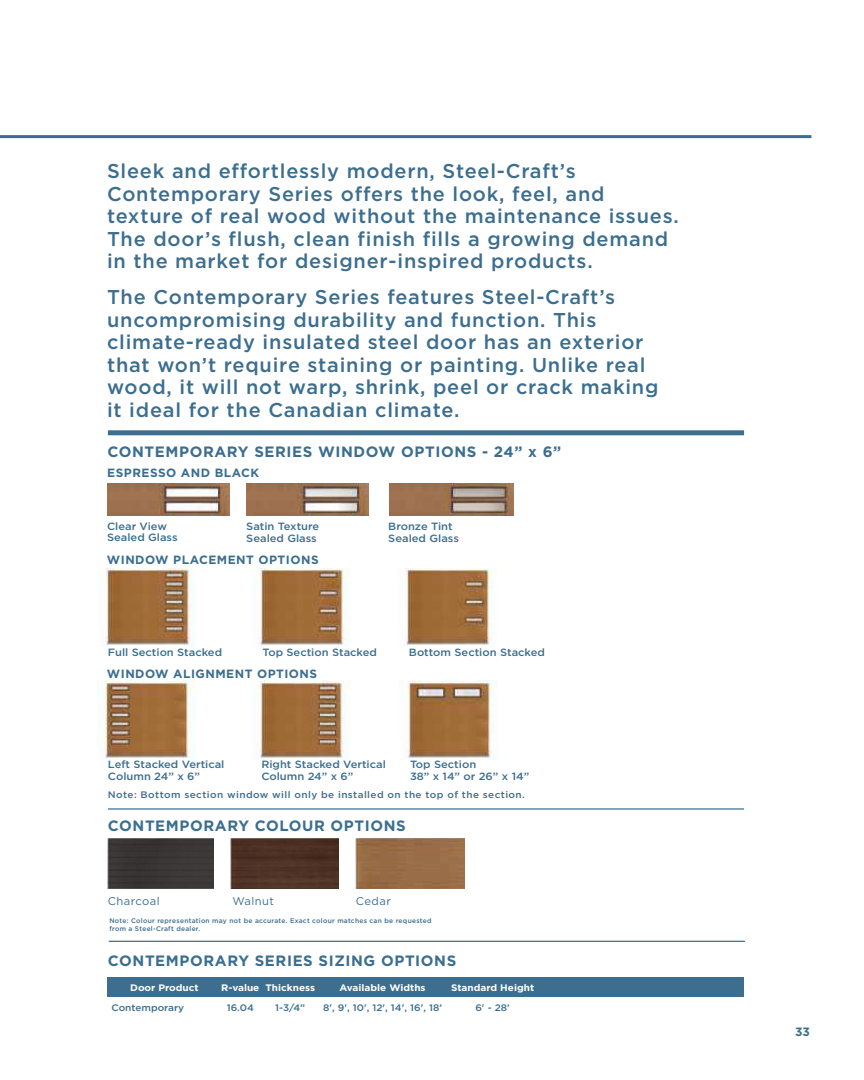
<style>
.page{position:relative;width:864px;height:1080px;background:#fff}
.page>*{position:absolute;margin:0;border:0;box-sizing:border-box;transform-origin:0 0}
.t1{font:500 19.95px/22.5px "Gotham";letter-spacing:.04em;color:#3b6e8f}
.t2{font:700 15px "Gotham";letter-spacing:.04em;color:#3b6e8f}
.t3{font:700 12px "Gotham";letter-spacing:.04em;color:#3b6e8f}
.t4{font:11.1px "Gotham";letter-spacing:.04em;color:#3b6e8f}
.t5{font:500 10.5px/12px "Gotham";color:#3b6e8f;scale:1.06 1}
.t6{font:500 9.45px "Gotham";letter-spacing:.04em;color:#3b6e8f;scale:1.06 1}
.t7{font:700 9.45px "Gotham";color:#fff;scale:1.06 1}
.t8{font:500 9.45px "Gotham";color:#3b6e8f;scale:1.06 1}
.t9{font:500 6.6px/7.9px "Gotham";letter-spacing:.04em;color:#3b6e8f}
</style>
<div class="page">
<hr style="left:0;top:135px;width:811px;height:3px;background:#3b6e8f">
<hr style="left:108px;top:808px;width:636px;height:2px;background:#3b6e8f">
<div style="left:108px;top:430px;width:636px;height:5px;background:#3b6e8f"></div>
<hr style="left:109px;top:941px;width:636px;height:1px;background:#3b6e8f">
<div style="left:108px;top:977px;width:636px;height:20px;background:#3b6e8f"></div>
<div style="left:108px;top:839px;width:106px;height:50px;background:#3a3636"></div>
<img style="left:231px;top:839px;width:108px;height:50px">
<img style="left:356px;top:839px;width:108px;height:50px">
<img style="left:107px;top:483px;width:122px;height:32px">
<img style="left:246px;top:483px;width:122px;height:32px">
<img style="left:390px;top:483px;width:123px;height:32px">
<img style="left:97px;top:681px;width:98px;height:79px">
<img style="left:398px;top:568px;width:98px;height:79px">
<img style="left:252px;top:681px;width:97px;height:79px">
<img style="left:98px;top:568px;width:98px;height:79px">
<img style="left:400px;top:681px;width:97px;height:79px">
<img style="left:252px;top:568px;width:98px;height:79px">
<p class="t1" style="left:107px;top:160px;width:573px">Sleek and effortlessly modern, Steel-Craft’s Contemporary Series offers the look, feel, and texture of real wood without the maintenance issues.<br>The door’s flush, clean finish fills a growing demand in the market for designer-inspired products.</p>
<p class="t1" style="left:107px;top:286px;width:553px">The Contemporary Series features Steel-Craft’s uncompromising durability and function. This climate-ready insulated steel door has an exterior that won’t require staining or painting. Unlike real wood, it will not warp, shrink, peel or crack making it ideal for the Canadian climate.</p>
<p class="t2" style="left:107px;top:443px;width:455px">CONTEMPORARY SERIES WINDOW OPTIONS - 24” x 6”</p>
<p class="t3" style="left:107px;top:466px;width:153px">ESPRESSO AND BLACK</p>
<p class="t5" style="left:107px;top:520px;width:68px">Clear View<br>Sealed Glass</p>
<p class="t5" style="left:246px;top:520px;width:70px">Satin Texture<br>Sealed Glass</p>
<p class="t5" style="left:388px;top:520px;width:68px">Bronze Tint<br>Sealed Glass</p>
<p class="t3" style="left:107px;top:552px;width:213px">WINDOW PLACEMENT OPTIONS</p>
<p class="t5" style="left:108px;top:646px;width:109px">Full Section Stacked</p>
<p class="t5" style="left:262px;top:646px;width:110px">Top Section Stacked</p>
<p class="t3" style="left:107px;top:667px;width:212px">WINDOW ALIGNMENT OPTIONS</p>
<p class="t5" style="left:409px;top:646px;width:130px">Bottom Section Stacked</p>
<p class="t5" style="left:108px;top:758px;width:112px">Left Stacked Vertical<br>Column 24” x 6”</p>
<p class="t5" style="left:261px;top:758px;width:119px">Right Stacked Vertical<br>Column 24” x 6”</p>
<p class="t5" style="left:410px;top:758px;width:114px">Top Section<br>38” x 14” or 26” x 14”</p>
<p class="t6" style="left:108px;top:789px;width:395px">Note: Bottom section window will only be installed on the top of the section.</p>
<p class="t2" style="left:108px;top:817px;width:299px">CONTEMPORARY COLOUR OPTIONS</p>
<p class="t4" style="left:108px;top:895px;width:53px">Charcoal</p>
<p class="t4" style="left:233px;top:895px;width:43px">Walnut</p>
<p class="t4" style="left:356px;top:895px;width:36px">Cedar</p>
<p class="t9" style="left:109px;top:917px;width:324px">Note: Colour representation may not be accurate. Exact colour matches can be requested from a Steel-Craft dealer.</p>
<p class="t2" style="left:108px;top:952px;width:350px">CONTEMPORARY SERIES SIZING OPTIONS</p>
<p class="t7" style="left:130px;top:982px;width:66px">Door Product</p>
<p class="t8" style="left:111px;top:1002px;width:70px">Contemporary</p>
<p class="t7" style="left:221px;top:982px;width:38px">R-value</p>
<p class="t6" style="left:227px;top:1002px;width:27px">16.04</p>
<p class="t7" style="left:265px;top:982px;width:48px">Thickness</p>
<p class="t6" style="left:275px;top:1002px;width:30px">1-3/4”</p>
<p class="t7" style="left:340px;top:982px;width:83px">Available Widths</p>
<p class="t6" style="left:323px;top:1002px;width:114px">8', 9', 10', 12', 14', 16', 18’</p>
<p class="t7" style="left:451px;top:982px;width:80px">Standard Height</p>
<p class="t6" style="left:475px;top:1002px;width:34px">6' - 28'</p>
<p class="t3" style="left:795px;top:1025px;width:16px">33</p>
</div>
